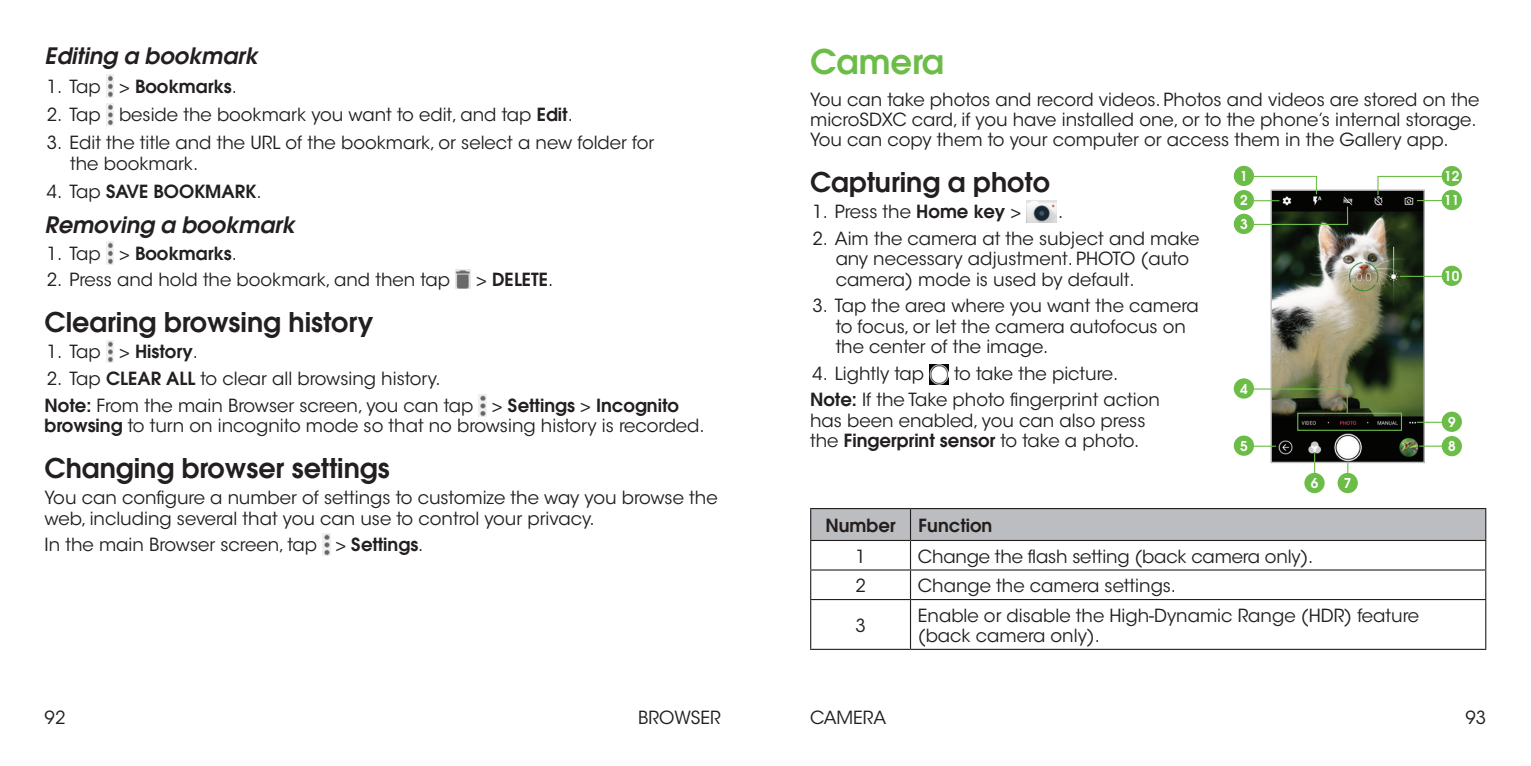
<style>
.page{position:relative;width:1531px;height:766px;background:#fff}
.page>*{position:absolute;margin:0;border:0;box-sizing:border-box;transform-origin:0 0}
.大标题{font:600 33.75px "ITC Avant Garde Std";color:#6bbd48}
.二标题{font:600 27px "ITC Avant Garde Std";color:#231f20}
.黑{font:italic 600 22.5px "ITC Avant Garde Std";color:#231f20}
.还原{font:18px/20.2px "ITC Avant Garde Std";color:#231f20}
.缩进{font:18px/20.2px "ITC Avant Garde Std";color:#231f20}
.Body_Copy_8_9{font:18px/20.2px "ITC Avant Garde Std";color:#231f20}
.缩进-2{font:600 18px "ITC Avant Garde Std";color:#231f20}
.Body_Copy_8_9-2{font:600 18px "ITC Avant Garde Std";color:#231f20}
.右{font:18px "ITC Avant Garde Std";color:#231f20}
.t1{font:600 13.5px "ITC Avant Garde Std";color:#fff}
.s1{font-weight:400}
.s2{font-weight:600}
</style>
<div class="page">
<img style="left:106px;top:75px;width:8px;height:22px">
<img style="left:106px;top:103px;width:8px;height:22px">
<img style="left:106px;top:242px;width:8px;height:22px">
<img style="left:455px;top:269px;width:16px;height:19px">
<img style="left:106px;top:340px;width:8px;height:23px">
<img style="left:479px;top:394px;width:8px;height:22px">
<img style="left:322px;top:533px;width:8px;height:22px">
<img style="left:1026px;top:200px;width:30px;height:23px">
<img style="left:929px;top:365px;width:20px;height:19px">
<svg style="left:810px;top:508px;width:676px;height:90px"></svg>
<hr style="left:810px;top:598px;width:100px;height:2px;background:#231f20">
<hr style="left:810px;top:600px;width:1px;height:48px;background:#231f20">
<hr style="left:910px;top:598px;width:576px;height:2px;background:#231f20">
<hr style="left:910px;top:600px;width:1px;height:48px;background:#231f20">
<hr style="left:1485px;top:600px;width:1px;height:48px;background:#231f20">
<hr style="left:810px;top:648px;width:100px;height:1px;background:#231f20">
<hr style="left:910px;top:648px;width:576px;height:1px;background:#231f20">
<img style="left:1272px;top:191px;width:151px;height:270px">
<div style="left:1270px;top:189px;width:155px;height:274px;border:1px solid #bcbdc0"></div>
<svg style="left:1247px;top:175px;width:70px;height:20px"></svg>
<svg style="left:1377px;top:175px;width:74px;height:26px"></svg>
<hr style="left:1417px;top:421px;width:26px;height:2px;background:#6bbd48">
<hr style="left:1400px;top:276px;width:43px;height:1px;background:#6bbd48">
<hr style="left:1245px;top:200px;width:34px;height:1px;background:#6bbd48">
<svg style="left:1244px;top:205px;width:104px;height:20px"></svg>
<svg style="left:1243px;top:388px;width:105px;height:26px"></svg>
<hr style="left:1244px;top:445px;width:32px;height:1px;background:#6bbd48">
<div style="left:1234px;top:166px;width:20px;height:20px;background:#6bbd48;border-radius:50%"></div>
<div style="left:1441px;top:166px;width:21px;height:20px;background:#6bbd48;border-radius:50%"></div>
<div style="left:1441px;top:190px;width:21px;height:20px;background:#6bbd48;border-radius:50%"></div>
<div style="left:1441px;top:411px;width:21px;height:21px;background:#6bbd48;border-radius:50%"></div>
<div style="left:1441px;top:265px;width:21px;height:21px;background:#6bbd48;border-radius:50%"></div>
<div style="left:1234px;top:190px;width:20px;height:20px;background:#6bbd48;border-radius:50%"></div>
<div style="left:1234px;top:214px;width:20px;height:20px;background:#6bbd48;border-radius:50%"></div>
<div style="left:1234px;top:378px;width:20px;height:20px;background:#6bbd48;border-radius:50%"></div>
<div style="left:1234px;top:435px;width:20px;height:20px;background:#6bbd48;border-radius:50%"></div>
<div style="left:1441px;top:436px;width:21px;height:20px;background:#6bbd48;border-radius:50%"></div>
<svg style="left:1419px;top:445px;width:23px;height:1px"></svg>
<hr style="left:1314px;top:453px;width:1px;height:30px;background:#6bbd48">
<div style="left:1337px;top:473px;width:21px;height:20px;background:#6bbd48;border-radius:50%"></div>
<div style="left:1304px;top:473px;width:20px;height:20px;background:#6bbd48;border-radius:50%"></div>
<div style="left:1297px;top:412px;width:105px;height:18px;border:1px solid #6bbd48"></div>
<p class="黑" style="left:45px;top:41px;width:214px">Editing a bookmark</p>
<p class="缩进-2" style="left:47px;top:74px;width:192px"><span class="s1">1. Tap &gt;</span> Bookmarks<span class="s1">.</span></p>
<p class="缩进" style="left:47px;top:105px;width:527px">2. Tap beside the bookmark you want to edit, and tap <span class="s2">Edit</span>.</p>
<p class="缩进" style="left:70px;top:133px;width:585px;text-indent:-23px">3. Edit the title and the URL of the bookmark, or select a new folder for the bookmark.</p>
<p class="缩进-2" style="left:47px;top:179px;width:216px"><span class="s1">4. Tap</span> SAVE BOOKMARK<span class="s1">.</span></p>
<p class="黑" style="left:45px;top:210px;width:251px">Removing a bookmark</p>
<p class="缩进-2" style="left:47px;top:241px;width:192px"><span class="s1">1. Tap &gt;</span> Bookmarks<span class="s1">.</span></p>
<p class="缩进" style="left:47px;top:270px;width:405px">2. Press and hold the bookmark, and then tap</p>
<p class="缩进-2" style="left:476px;top:268px;width:79px"><span class="s1">&gt;</span> DELETE<span class="s1">.</span></p>
<p class="二标题" style="left:45px;top:304px;width:330px">Clearing browsing history</p>
<p class="还原" style="left:47px;top:342px;width:153px">1. Tap &gt; <span class="s2">History</span>.</p>
<p class="还原" style="left:47px;top:368px;width:395px">2. Tap <span class="s2">CLEAR ALL</span> to clear all browsing history.</p>
<p class="还原" style="left:45px;top:395px;width:662px"><span class="s2">Note:</span> From the main Browser screen, you can tap &gt; <span class="s2">Settings</span> &gt; <span class="s2">Incognito browsing</span> to turn on incognito mode so that no browsing history is recorded.</p>
<p class="二标题" style="left:45px;top:450px;width:346px">Changing browser settings</p>
<p class="还原" style="left:45px;top:487px;width:674px">You can configure a number of settings to customize the way you browse the web, including several that you can use to control your privacy.</p>
<p class="还原" style="left:45px;top:534px;width:380px">In the main Browser screen, tap &gt; <span class="s2">Settings</span>.</p>
<p class="大标题" style="left:810px;top:40px;width:136px">Camera</p>
<p class="还原" style="left:810px;top:89px;width:671px">You can take photos and record videos. Photos and videos are stored on the microSDXC card, if you have installed one, or to the phone’s internal storage.<br>You can copy them to your computer or access them in the Gallery app.</p>
<p class="二标题" style="left:810px;top:164px;width:241px">Capturing a photo</p>
<p class="缩进" style="left:812px;top:202px;width:210px">1. Press the <span class="s2">Home key</span> &gt;</p>
<p class="缩进" style="left:1058px;top:202px;width:7px">.</p>
<p class="缩进" style="left:836px;top:228px;width:365px;text-indent:-23px">2. Aim the camera at the subject and make any necessary adjustment. PHOTO (auto camera) mode is used by default.</p>
<p class="缩进" style="left:836px;top:296px;width:364px;text-indent:-23px">3. Tap the area where you want the camera to focus, or let the camera autofocus on the center of the image.</p>
<p class="缩进" style="left:812px;top:363px;width:113px">4. Lightly tap</p>
<p class="缩进" style="left:954px;top:363px;width:166px">to take the picture.</p>
<p class="缩进" style="left:810px;top:390px;width:351px"><span class="s2">Note:</span> If the Take photo fingerprint action has been enabled, you can also press the <span class="s2">Fingerprint sensor</span> to take a photo.</p>
<p class="t1" style="left:1240px;top:167px;width:9px">1</p>
<p class="t1" style="left:1444px;top:167px;width:17px">12</p>
<p class="t1" style="left:1444px;top:191px;width:17px">11</p>
<p class="t1" style="left:1240px;top:191px;width:9px">2</p>
<p class="t1" style="left:1240px;top:215px;width:9px">3</p>
<p class="t1" style="left:1444px;top:267px;width:17px">10</p>
<p class="t1" style="left:1240px;top:379px;width:9px">4</p>
<p class="t1" style="left:1448px;top:413px;width:9px">9</p>
<p class="t1" style="left:1240px;top:437px;width:9px">5</p>
<p class="t1" style="left:1448px;top:437px;width:9px">8</p>
<p class="t1" style="left:1310px;top:474px;width:9px">6</p>
<p class="t1" style="left:1344px;top:474px;width:9px">7</p>
<p class="Body_Copy_8_9-2" style="left:825px;top:514px;width:72px">Number</p>
<p class="Body_Copy_8_9-2" style="left:918px;top:514px;width:75px">Function</p>
<p class="Body_Copy_8_9" style="left:855px;top:546px;width:12px">1</p>
<p class="Body_Copy_8_9" style="left:918px;top:546px;width:397px">Change the flash setting (back camera only).</p>
<p class="Body_Copy_8_9" style="left:855px;top:575px;width:12px">2</p>
<p class="Body_Copy_8_9" style="left:918px;top:575px;width:260px">Change the camera settings.</p>
<p class="Body_Copy_8_9" style="left:855px;top:615px;width:12px">3</p>
<p class="Body_Copy_8_9" style="left:918px;top:605px;width:503px">Enable or disable the High-Dynamic Range (HDR) feature (back camera only).</p>
<p class="还原" style="left:45px;top:706px;width:22px">92</p>
<p class="还原" style="left:1465px;top:706px;width:22px">93</p>
<p class="右" style="left:638px;top:705px;width:84px">BROWSER</p>
<p class="右" style="left:810px;top:705px;width:78px">CAMERA</p>
</div>
